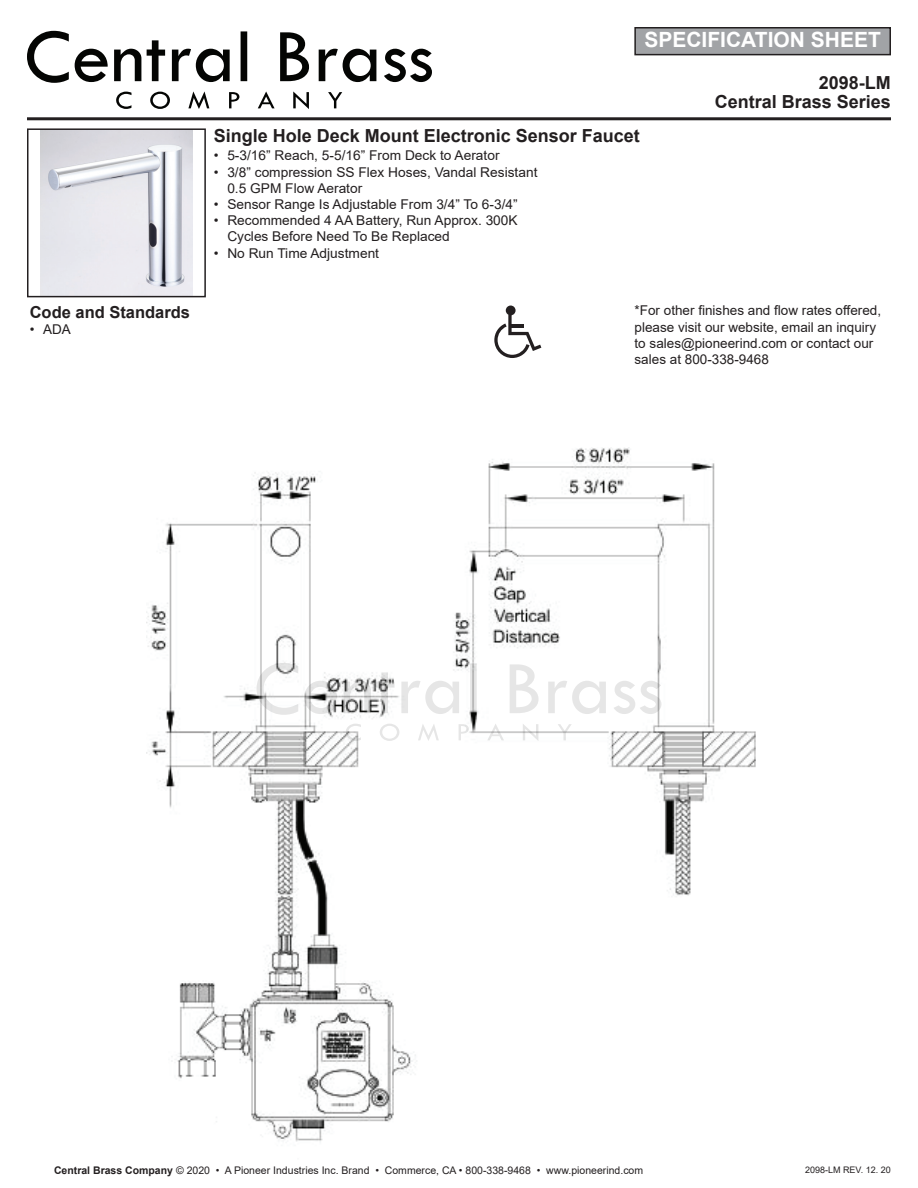
<style>
.page{position:relative;width:918px;height:1188px;background:#fff}
.page>*{position:absolute;margin:0;border:0;box-sizing:border-box;transform-origin:0 0}
.t1{font:700 21px "Arial";color:#fff}
.t2{font:700 18px "Arial";color:#231f20}
.t3{font:700 16.5px "Arial";color:#231f20}
.t4{font:13.5px/16.2px "Arial";color:#231f20}
.t5{font:10.5px "Arial";color:#231f20}
.t6{font:9px "Arial";color:#231f20}
.s1{font-weight:700}
</style>
<div class="page">
<img style="left:147px;top:447px;width:609px;height:695px">
<hr style="left:27px;top:117px;width:864px;height:3px;background:#231f20">
<img style="left:40px;top:131px;width:153px;height:163px">
<div style="left:27px;top:128px;width:179px;height:169px;border:2px solid #231f20"></div>
<div style="left:635px;top:28px;width:255px;height:27px;background:#a1a3a6"></div>
<div style="left:634px;top:27px;width:257px;height:28px;border:2px solid #231f20"></div>
<svg style="left:494px;top:314px;width:47px;height:44px"></svg>
<div style="left:506px;top:306px;width:10px;height:9px;background:#231f20;border-radius:50%"></div>
<svg style="left:280px;top:32px;width:152px;height:50px"></svg>
<svg style="left:27px;top:31px;width:220px;height:52px"></svg>
<svg style="left:116px;top:91px;width:226px;height:18px"></svg>
<svg style="left:510px;top:664px;width:151px;height:50px"></svg>
<svg style="left:256px;top:663px;width:221px;height:52px"></svg>
<svg style="left:346px;top:723px;width:226px;height:18px"></svg>
<h1 class="t1" style="left:644px;top:25px;width:238px">SPECIFICATION SHEET</h1>
<h2 class="t2" style="left:819px;top:70px;width:74px">2098-LM</h2>
<p class="t3" style="left:30px;top:300px;width:162px">Code and Standards</p>
<p class="t4" style="left:30px;top:321px;width:43px">• ADA</p>
<h2 class="t2" style="left:214px;top:123px;width:428px">Single Hole Deck Mount Electronic Sensor Faucet</h2>
<p class="t4" style="left:214px;top:147px;width:287px">• 5-3/16” Reach, 5-5/16” From Deck to Aerator</p>
<p class="t4" style="left:227px;top:164px;width:312px;text-indent:-14px">• 3/8” compression SS Flex Hoses, Vandal Resistant<br>0.5 GPM Flow Aerator</p>
<p class="t4" style="left:214px;top:196px;width:305px">• Sensor Range Is Adjustable From 3/4” To 6-3/4”</p>
<p class="t4" style="left:227px;top:212px;width:292px;text-indent:-14px">• Recommended 4 AA Battery, Run Approx. 300K<br>Cycles Before Need To Be Replaced</p>
<p class="t4" style="left:214px;top:245px;width:167px">• No Run Time Adjustment</p>
<h2 class="t2" style="left:715px;top:89px;width:178px">Central Brass Series</h2>
<p class="t4" style="left:635px;top:302px;width:248px">*For other finishes and flow rates offered, please visit our website, email an inquiry to sales@pioneerind.com or contact our sales at 800-338-9468</p>
<p class="t5" style="left:54px;top:1163px;width:591px"><span class="s1">Central Brass Company</span> © 2020 • A Pioneer Industries Inc. Brand • Commerce, CA • 800-338-9468 • www.pioneerind.com</p>
<p class="t6" style="left:805px;top:1164px;width:87px">2098-LM REV. 12. 20</p>
</div>
